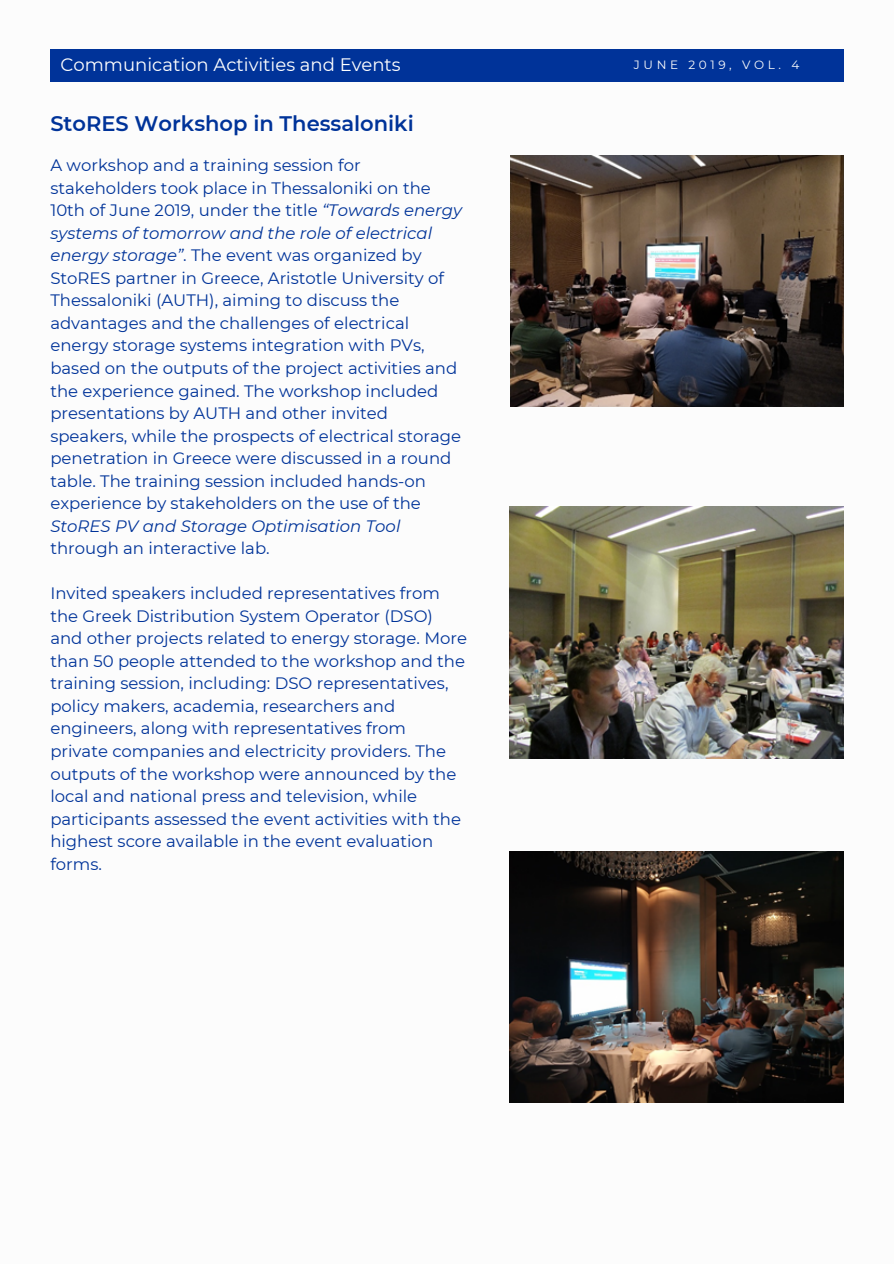
<style>
.page{position:relative;width:894px;height:1264px;background:#fff}
.page>*{position:absolute;margin:0;border:0;box-sizing:border-box;transform-origin:0 0}
.t1{font:600 21px "Montserrat";color:#039}
.t2{font:18px "Montserrat";color:#fff}
.t3{font:16.5px/22.5px "Montserrat";color:#039}
.t4{font:italic 16.5px "Montserrat";color:#039}
.t5{font:12px "Montserrat";letter-spacing:.3em;color:#fcfcfc}
.s1{font-style:italic}
</style>
<div class="page">
<div style="left:50px;top:49px;width:793px;height:32px;background:#039"></div>
<img style="left:510px;top:156px;width:333px;height:250px">
<img style="left:509px;top:507px;width:334px;height:251px">
<img style="left:509px;top:851px;width:334px;height:251px">
<p class="t2" style="left:60px;top:53px;width:341px">Communication Activities and Events</p>
<p class="t5" style="left:633px;top:57px;width:167px">JUNE 2019, VOL. 4</p>
<p class="t1" style="left:50px;top:111px;width:365px">StoRES Workshop in Thessaloniki</p>
<p class="t3" style="left:50px;top:154px;width:413px">A workshop and a training session for stakeholders took place in Thessaloniki on the 10th of June 2019, under the title <span class="s1">“Towards energy systems of tomorrow and the role of electrical energy storage”</span>. The event was organized by StoRES partner in Greece, Aristotle University of Thessaloniki (AUTH), aiming to discuss the advantages and the challenges of electrical energy storage systems integration with PVs, based on the outputs of the project activities and the experience gained. The workshop included presentations by AUTH and other invited speakers, while the prospects of electrical storage penetration in Greece were discussed in a round table. The training session included hands-on experience by stakeholders on the use of the</p>
<p class="t4" style="left:50px;top:515px;width:351px">StoRES PV and Storage Optimisation Tool</p>
<p class="t3" style="left:50px;top:537px;width:221px">through an interactive lab.</p>
<p class="t3" style="left:50px;top:582px;width:418px">Invited speakers included representatives from the Greek Distribution System Operator (DSO) and other projects related to energy storage. More than 50 people attended to the workshop and the training session, including: DSO representatives, policy makers, academia, researchers and engineers, along with representatives from private companies and electricity providers. The outputs of the workshop were announced by the local and national press and television, while participants assessed the event activities with the highest score available in the event evaluation forms.</p>
</div>
